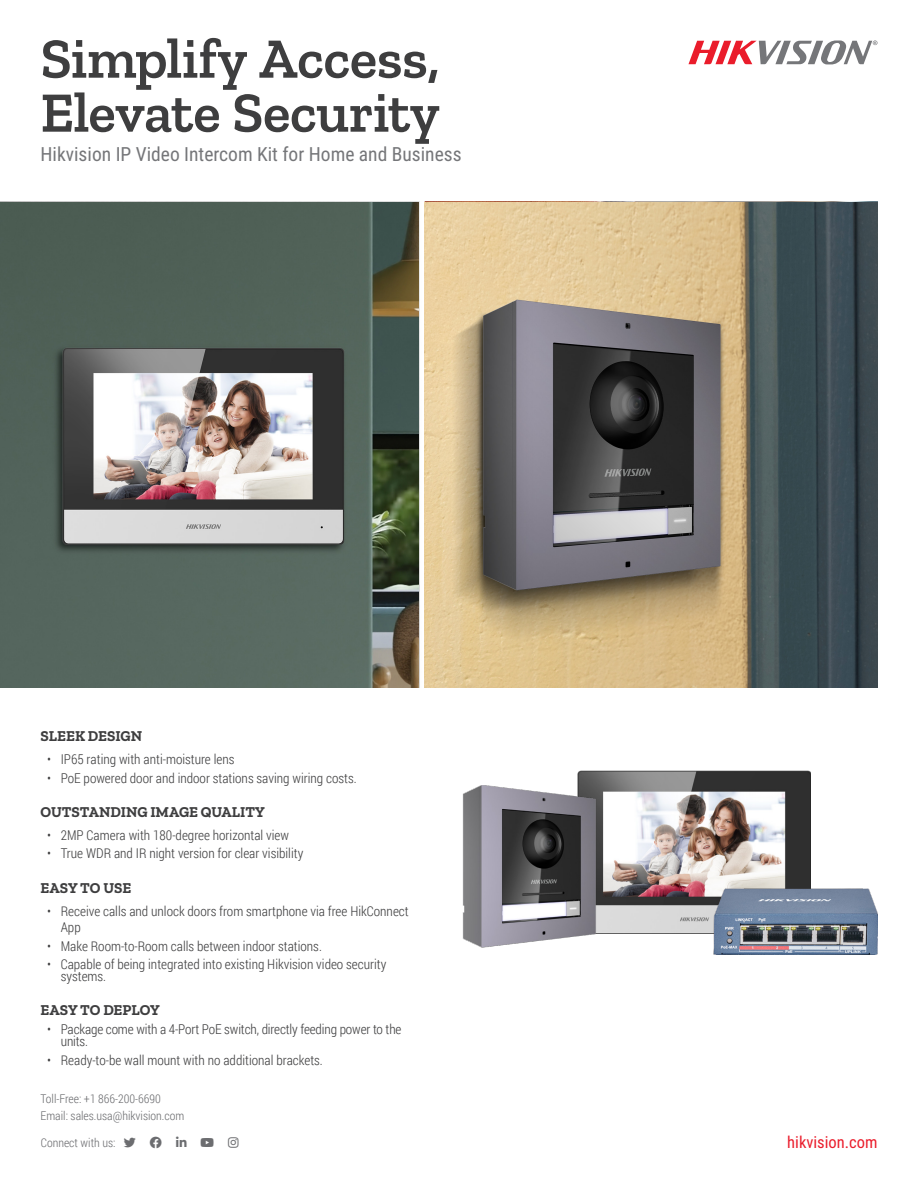
<style>
.page{position:relative;width:918px;height:1188px;background:#fff}
.page>*{position:absolute;margin:0;border:0;box-sizing:border-box;transform-origin:0 0}
.t1{font:600 57px/54px "Zilla Slab";letter-spacing:-.005em;color:#3e3e3f}
.t2{font:19.5px "Roboto Condensed";color:#757679}
.t3{font:16.5px "Roboto Condensed";color:#ea1c2b}
.t4{font:700 15px "Zilla Slab";color:#3e3e3f}
.t5{font:300 13.5px/12px "Roboto Condensed";color:#3e3e3f}
.t6{font:300 12px "Roboto Condensed";color:#6c6d70}
</style>
<div class="page">
<svg style="left:688px;top:40px;width:190px;height:25px"></svg>
<img style="left:578px;top:771px;width:233px;height:163px">
<img style="left:462px;top:785px;width:135px;height:163px">
<img style="left:714px;top:889px;width:164px;height:66px">
<img style="left:0;top:202px;width:418px;height:486px">
<img style="left:424px;top:202px;width:454px;height:486px">
<p class="t1" style="left:40px;top:32px;width:401px">Simplify Access,<br>Elevate Security</p>
<p class="t2" style="left:40px;top:141px;width:423px">Hikvision IP Video Intercom Kit for Home and Business</p>
<p class="t4" style="left:40px;top:727px;width:103px">SLEEK DESIGN</p>
<p class="t5" style="left:47px;top:753px;width:189px">• IP65 rating with anti-moisture lens</p>
<p class="t5" style="left:47px;top:771px;width:311px">• PoE powered door and indoor stations saving wiring costs.</p>
<p class="t4" style="left:40px;top:803px;width:226px">OUTSTANDING IMAGE QUALITY</p>
<p class="t5" style="left:47px;top:828px;width:243px">• 2MP Camera with 180-degree horizontal view</p>
<p class="t5" style="left:47px;top:847px;width:258px">• True WDR and IR night version for clear visibility</p>
<p class="t4" style="left:40px;top:879px;width:92px">EASY TO USE</p>
<p class="t5" style="left:61px;top:902px;width:350px;line-height:16.2px;text-indent:-14px">• Receive calls and unlock doors from smartphone via free HikConnect<br>App</p>
<p class="t5" style="left:47px;top:939px;width:276px">• Make Room-to-Room calls between indoor stations.</p>
<p class="t5" style="left:61px;top:958px;width:327px;text-indent:-14px">• Capable of being integrated into existing Hikvision video security systems.</p>
<p class="t4" style="left:40px;top:1002px;width:121px">EASY TO DEPLOY</p>
<p class="t5" style="left:61px;top:1023px;width:342px;text-indent:-14px">• Package come with a 4-Port PoE switch, directly feeding power to the units.</p>
<p class="t5" style="left:47px;top:1054px;width:277px">• Ready-to-be wall mount with no additional brackets.</p>
<p class="t6" style="left:41px;top:1090px;width:122px">Toll-Free: +1 866-200-6690</p>
<p class="t6" style="left:41px;top:1107px;width:145px">Email: sales.usa@hikvision.com</p>
<p class="t6" style="left:41px;top:1135px;width:76px">Connect with us:</p>
<p class="t3" style="left:787px;top:1130px;width:92px">hikvision.com</p>
</div>
